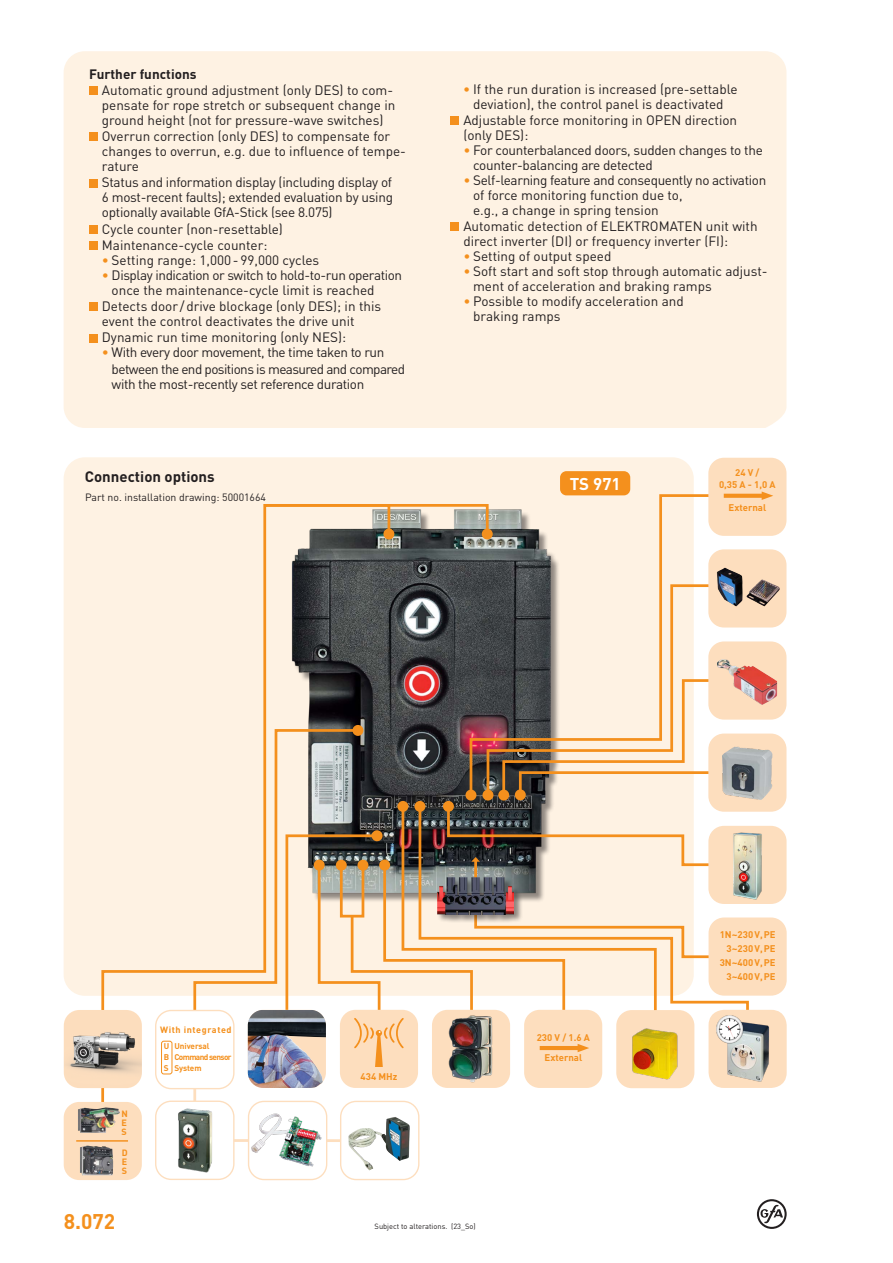
<style>
.page{position:relative;width:893px;height:1263px;background:#fff}
.page>*{position:absolute;margin:0;border:0;box-sizing:border-box;transform-origin:0 0}
.t1{font:700 21px "DIN Pro";color:#f4901d}
.t2{font:700 16.8px "DIN Pro";color:#fff}
.t3{font:700 15px "DIN Pro";color:#231f20}
.t4{font:13.5px/15px "DIN Pro";color:#231f20}
.t5{font:13.5px/15px "DIN Pro";letter-spacing:-.02em;color:#231f20}
.t6{font:13.5px/15px "DIN Pro";letter-spacing:-.03em;color:#231f20}
.t7{font:13.5px/16.4px "DIN Pro";letter-spacing:-.04em;color:#231f20}
.t8{font:700 13.5px "DIN Pro";color:#231f20}
.t9{font:10.5px "DIN Pro";color:#231f20}
.t10{font:700 9.6px/13.6px "DIN Pro";color:#f4901d;text-align:center}
.t11{font:700 9px "DIN Pro";letter-spacing:.06em;color:#f4901d}
.t12{font:700 9px/9px "DIN";color:#f4901d;text-align:justify}
.t13{font:700 8.25px/10.9px "DIN Pro";letter-spacing:-.02em;color:#f4901d}
.t14{font:7.5px "DIN Pro";color:#231f20}
.s1{color:#f4901d}
</style>
<div class="page">
<svg style="left:757px;top:1199px;width:30px;height:30px"></svg>
<div style="left:64px;top:51px;width:722px;height:377px;background:#fef2e3;border-radius:21px"></div>
<div style="left:64px;top:457px;width:630px;height:539px;background:#fef2e3;border-radius:21px"></div>
<img style="left:392px;top:537px;width:161px;height:267px">
<svg style="left:101px;top:537px;width:291px;height:577px"></svg>
<div style="left:383px;top:528px;width:11px;height:11px;background:#f4901d;border-radius:50%"></div>
<svg style="left:192px;top:728px;width:169px;height:76px"></svg>
<div style="left:352px;top:725px;width:11px;height:11px;background:#f4901d;border-radius:50%"></div>
<svg style="left:468px;top:493px;width:252px;height:305px"></svg>
<div style="left:465px;top:790px;width:11px;height:10px;background:#f4901d;border-radius:50%"></div>
<svg style="left:485px;top:583px;width:238px;height:215px"></svg>
<div style="left:482px;top:789px;width:11px;height:11px;background:#f4901d;border-radius:50%"></div>
<div style="left:515px;top:789px;width:11px;height:11px;background:#f4901d;border-radius:50%"></div>
<div style="left:397px;top:801px;width:11px;height:11px;background:#f4901d;border-radius:50%"></div>
<svg style="left:263px;top:503px;width:227px;height:34px"></svg>
<div style="left:482px;top:528px;width:11px;height:11px;background:#f4901d;border-radius:50%"></div>
<div style="left:414px;top:801px;width:11px;height:11px;background:#f4901d;border-radius:50%"></div>
<div style="left:443px;top:801px;width:11px;height:11px;background:#f4901d;border-radius:50%"></div>
<svg style="left:501px;top:678px;width:222px;height:120px"></svg>
<div style="left:498px;top:789px;width:11px;height:11px;background:#f4901d;border-radius:50%"></div>
<img style="left:348px;top:1143px;width:62px;height:27px">
<div style="left:340px;top:1101px;width:79px;height:79px;border:1px solid #fddebe;border-radius:16px"></div>
<div style="left:560px;top:471px;width:70px;height:24px;background:#f4901d;border-radius:6px"></div>
<div style="left:708px;top:549px;width:78px;height:78px;background:#fddebe;border-radius:16px"></div>
<img style="left:717px;top:568px;width:63px;height:38px">
<div style="left:708px;top:641px;width:78px;height:79px;background:#fddebe;border-radius:16px"></div>
<img style="left:717px;top:659px;width:60px;height:46px">
<div style="left:708px;top:733px;width:78px;height:79px;background:#fddebe;border-radius:16px"></div>
<img style="left:722px;top:747px;width:50px;height:53px">
<div style="left:248px;top:1101px;width:79px;height:79px;border:1px solid #fddebe;border-radius:16px"></div>
<img style="left:251px;top:1143px;width:72px;height:35px">
<img style="left:64px;top:1010px;width:78px;height:78px">
<div style="left:708px;top:917px;width:79px;height:79px;background:#fddebe;border-radius:16px"></div>
<div style="left:156px;top:1010px;width:78px;height:78px;background:#fff;border-radius:16px"></div>
<div style="left:155px;top:1010px;width:80px;height:79px;border:1px solid #fddebe;border-radius:16px"></div>
<div style="left:64px;top:1102px;width:78px;height:78px;background:#fddebe;border-radius:16px"></div>
<img style="left:78px;top:1107px;width:42px;height:26px">
<img style="left:80px;top:1146px;width:33px;height:29px">
<hr style="left:76px;top:1140px;width:52px;height:1px;background:#f4901d">
<img style="left:719px;top:1010px;width:68px;height:77px">
<img style="left:719px;top:1016px;width:25px;height:27px">
<img style="left:156px;top:1101px;width:77px;height:77px">
<div style="left:155px;top:1100px;width:80px;height:80px;border:1px solid #fddebe;border-radius:16px"></div>
<div style="left:708px;top:826px;width:78px;height:78px;background:#fddebe;border-radius:16px"></div>
<img style="left:733px;top:831px;width:53px;height:72px">
<div style="left:708px;top:458px;width:78px;height:78px;background:#fddebe;border-radius:16px"></div>
<div style="left:161px;top:1041px;width:11px;height:33px;border:1px solid #f4901d;border-radius:2px"></div>
<svg style="left:192px;top:804px;width:527px;height:339px"></svg>
<div style="left:89px;top:86px;width:9px;height:9px;background:#f4901d"></div>
<div style="left:89px;top:133px;width:9px;height:8px;background:#f4901d"></div>
<div style="left:89px;top:179px;width:9px;height:8px;background:#f4901d"></div>
<div style="left:89px;top:225px;width:9px;height:9px;background:#f4901d"></div>
<div style="left:89px;top:241px;width:9px;height:9px;background:#f4901d"></div>
<div style="left:89px;top:303px;width:9px;height:8px;background:#f4901d"></div>
<div style="left:89px;top:334px;width:9px;height:8px;background:#f4901d"></div>
<div style="left:451px;top:116px;width:8px;height:9px;background:#f4901d"></div>
<div style="left:451px;top:223px;width:8px;height:8px;background:#f4901d"></div>
<svg style="left:724px;top:494px;width:38px;height:4px"></svg>
<svg style="left:762px;top:491px;width:11px;height:9px"></svg>
<p class="t8" style="left:89px;top:64px;width:109px">Further functions</p>
<p class="t4" style="left:102px;top:82px;width:295px">Automatic ground adjustment (only DES) to com&shy;pensate for rope stretch or subsequent change in ground height (not for pressure-wave switches)</p>
<p class="t4" style="left:102px;top:128px;width:306px">Overrun correction (only DES) to compensate for changes to overrun, e.g. due to influence of tempe&shy;rature</p>
<p class="t4" style="left:102px;top:174px;width:293px;text-align:justify">Status and information display (including display of 6 most-recent faults); extended evaluation by using optionally available GfA-Stick (see 8.075)</p>
<p class="t4" style="left:102px;top:220px;width:183px;line-height:16.4px">Cycle counter (non-resettable)<br>Maintenance-cycle counter:</p>
<p class="t4" style="left:102px;top:252px;width:219px"><span class="s1">•</span> Setting range: 1,000-99,000 cycles</p>
<p class="t6" style="left:112px;top:267px;width:292px;text-indent:-10px"><span class="s1">•</span> Display indication or switch to hold-to-run operation once the maintenance-cycle limit is reached</p>
<p class="t4" style="left:102px;top:298px;width:281px">Detects door /drive blockage (only DES); in this event the control deactivates the drive unit</p>
<p class="t4" style="left:102px;top:330px;width:246px">Dynamic run time monitoring (only NES):</p>
<p class="t7" style="left:112px;top:344px;width:295px;text-indent:-10px"><span class="s1">•</span> With every door movement, the time taken to run between the end positions is measured and compared</p>
<p class="t6" style="left:112px;top:376px;width:254px">with the most-recently set reference duration</p>
<p class="t3" style="left:85px;top:466px;width:131px">Connection options</p>
<p class="t9" style="left:85px;top:490px;width:183px">Part no. installation drawing: 50001664</p>
<p class="t4" style="left:463px;top:81px;width:276px;text-align:center"><span class="s1">•</span> If the run duration is increased (pre-settable deviation), the control panel is deactivated</p>
<p class="t4" style="left:463px;top:112px;width:275px">Adjustable force monitoring in OPEN direction (only DES):</p>
<p class="t5" style="left:473px;top:142px;width:291px;text-indent:-10px"><span class="s1">•</span> For counterbalanced doors, sudden changes to the counter-balancing are detected</p>
<p class="t5" style="left:473px;top:172px;width:295px;text-indent:-10px"><span class="s1">•</span> Self-learning feature and consequently no activation of force monitoring function due to,<br>e.g., a change in spring tension</p>
<p class="t4" style="left:463px;top:218px;width:296px">Automatic detection of ELEKTROMATEN unit with direct inverter (DI) or frequency inverter (FI):</p>
<p class="t4" style="left:463px;top:248px;width:150px"><span class="s1">•</span> Setting of output speed</p>
<p class="t4" style="left:473px;top:263px;width:296px;text-indent:-10px"><span class="s1">•</span> Soft start and soft stop through automatic adjust&shy;ment of acceleration and braking ramps</p>
<p class="t4" style="left:473px;top:293px;width:212px;text-indent:-10px"><span class="s1">•</span> Possible to modify acceleration and braking ramps</p>
<p class="t2" style="left:570px;top:472px;width:53px">TS 971</p>
<p class="t10" style="left:719px;top:467px;width:58px;line-height:11.6px">24 V /<br>0,35 A - 1,0 A</p>
<p class="t10" style="left:728px;top:500px;width:39px">External</p>
<p class="t10" style="left:720px;top:928px;width:57px;text-align:right">1N~230V,PE<br>3~230V,PE<br>3N~400V,PE<br>3~400V,PE</p>
<p class="t12" style="left:122px;top:1108px;width:8px">N E S</p>
<p class="t12" style="left:122px;top:1147px;width:7px">D E S</p>
<h1 class="t1" style="left:64px;top:1207px;width:53px">8.072</h1>
<p class="t11" style="left:160px;top:1023px;width:73px">With integrated</p>
<p class="t13" style="left:164px;top:1040px;width:69px">U Universal<br>B Command sensor<br>S System</p>
<p class="t10" style="left:537px;top:1028px;width:55px;line-height:19.2px">230 V / 1.6 A<br>External</p>
<p class="t10" style="left:361px;top:1069px;width:38px">434 MHz</p>
<p class="t14" style="left:375px;top:1221px;width:103px">Subject to alterations. (23_So)</p>
</div>
